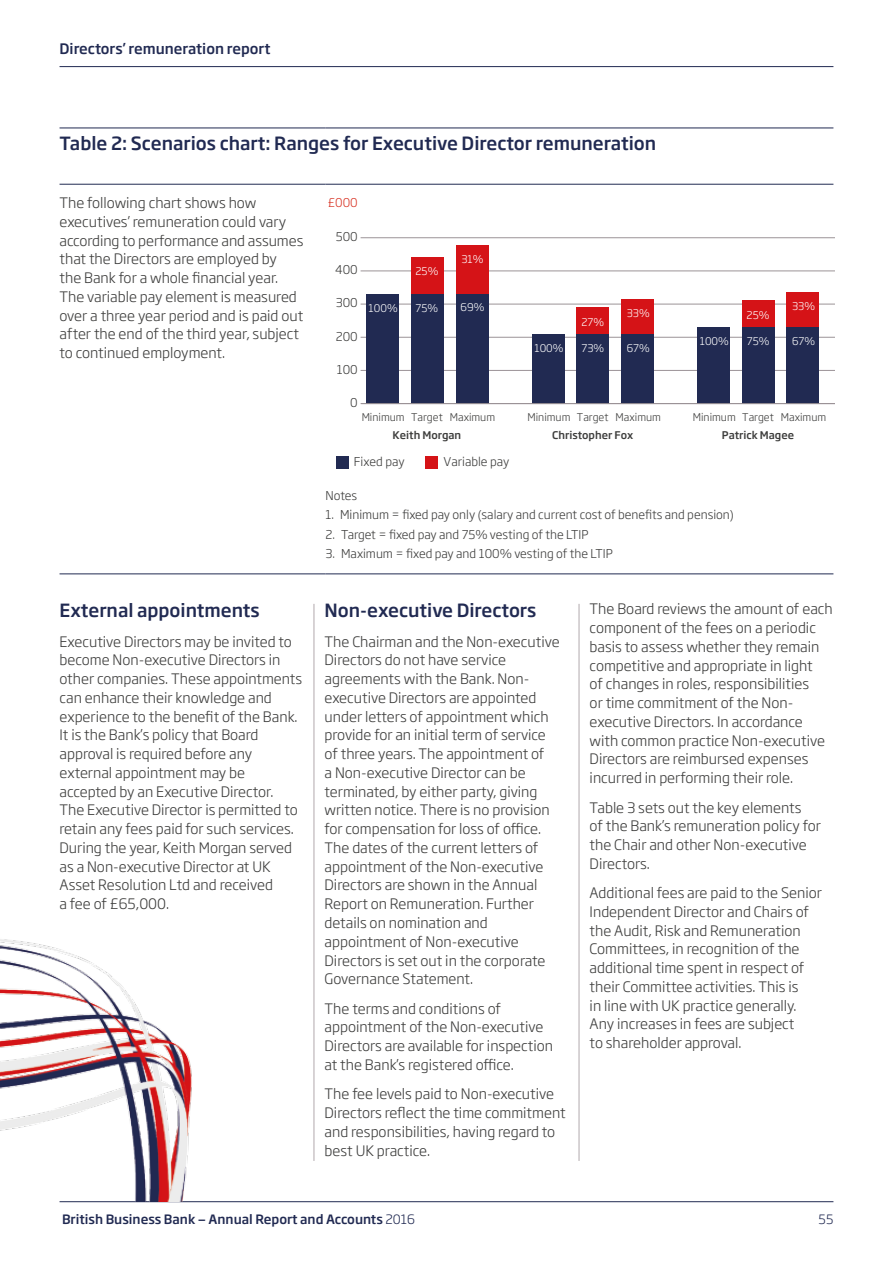
<style>
.page{position:relative;width:893px;height:1263px;background:#fff}
.page>*{position:absolute;margin:0;border:0;box-sizing:border-box;transform-origin:0 0}
.t1{font:500 18px "Soho Gothic Pro";color:#212a52}
.t2{font:300 14.25px/18.8px "Soho Gothic Pro";color:#3c3c3b}
.t3{font:500 14.25px "Soho Gothic Pro";color:#212a52}
.t4{font:500 12.75px "Soho Gothic Pro";color:#212a52}
.t5{font:300 12.75px "Soho Gothic Pro";color:#212a52}
.t6{font:300 12px "Soho Gothic Pro";color:#3c3c3b}
.t7{font:300 12px "Soho Gothic Pro";color:#d83526}
.t8{font:300 10.5px "Soho Gothic Pro";color:#3c3c3b}
.t9{font:300 10.5px "Soho Gothic Pro";color:#fff}
.t10{font:500 10.5px "Soho Gothic Pro";color:#3c3c3b}
.s1{font-weight:300}
</style>
<div class="page">
<hr style="left:60px;top:66px;width:773px;height:1px;background:#212a52">
<hr style="left:60px;top:1201px;width:773px;height:1px;background:#212a52">
<div style="left:426px;top:456px;width:12px;height:13px;background:#d51317"></div>
<div style="left:336px;top:456px;width:12px;height:13px;background:#212a52"></div>
<hr style="left:361px;top:237px;width:473px;height:1px;background:#9b9397">
<hr style="left:60px;top:573px;width:266px;height:1px;background:#212a52">
<hr style="left:326px;top:573px;width:507px;height:1px;background:#212a52">
<hr style="left:60px;top:184px;width:266px;height:1px;background:#212a52">
<hr style="left:326px;top:184px;width:507px;height:1px;background:#212a52">
<hr style="left:60px;top:128px;width:266px;height:1px;background:#212a52">
<hr style="left:326px;top:128px;width:507px;height:1px;background:#212a52">
<hr style="left:579px;top:604px;width:1px;height:557px;background:#b1a9ad">
<hr style="left:314px;top:604px;width:1px;height:557px;background:#b1a9ad">
<hr style="left:361px;top:271px;width:473px;height:1px;background:#9b9397">
<hr style="left:361px;top:304px;width:473px;height:1px;background:#9b9397">
<hr style="left:361px;top:337px;width:473px;height:1px;background:#9b9397">
<hr style="left:361px;top:370px;width:473px;height:1px;background:#9b9397">
<div style="left:411px;top:257px;width:32px;height:37px;background:#d51317"></div>
<div style="left:456px;top:245px;width:32px;height:49px;background:#d51317"></div>
<div style="left:577px;top:308px;width:32px;height:26px;background:#d51317"></div>
<div style="left:621px;top:299px;width:32px;height:35px;background:#d51317"></div>
<div style="left:742px;top:301px;width:32px;height:26px;background:#d51317"></div>
<div style="left:787px;top:292px;width:32px;height:35px;background:#d51317"></div>
<div style="left:367px;top:294px;width:32px;height:110px;background:#212a52"></div>
<div style="left:411px;top:294px;width:32px;height:110px;background:#212a52"></div>
<div style="left:456px;top:294px;width:32px;height:110px;background:#212a52"></div>
<div style="left:532px;top:334px;width:32px;height:70px;background:#212a52"></div>
<div style="left:577px;top:334px;width:32px;height:70px;background:#212a52"></div>
<div style="left:621px;top:334px;width:32px;height:70px;background:#212a52"></div>
<div style="left:698px;top:327px;width:32px;height:77px;background:#212a52"></div>
<div style="left:742px;top:327px;width:32px;height:77px;background:#212a52"></div>
<div style="left:787px;top:327px;width:32px;height:77px;background:#212a52"></div>
<hr style="left:361px;top:403px;width:473px;height:1px;background:#9b9397">
<img style="left:0;top:939px;width:192px;height:262px">
<p class="t3" style="left:60px;top:37px;width:212px">Directors’ remuneration report</p>
<p class="t1" style="left:60px;top:129px;width:598px">Table 2: Scenarios chart: Ranges for Executive Director remuneration</p>
<p class="t2" style="left:60px;top:193px;width:245px">The following chart shows how executives’ remuneration could vary according to performance and assumes that the Directors are employed by<br>the Bank for a whole fnancial year.<br>The variable pay element is measured over a three year period and is paid out after the end of the third year, subject to continued employment.</p>
<p class="t7" style="left:328px;top:194px;width:31px">£000</p>
<p class="t6" style="left:336px;top:227px;width:24px">500</p>
<p class="t6" style="left:335px;top:260px;width:24px">400</p>
<p class="t6" style="left:336px;top:294px;width:24px">300</p>
<p class="t6" style="left:336px;top:327px;width:24px">200</p>
<p class="t6" style="left:337px;top:360px;width:23px">100</p>
<p class="t6" style="left:350px;top:393px;width:9px">0</p>
<p class="t9" style="left:415px;top:263px;width:24px">25%</p>
<p class="t9" style="left:461px;top:251px;width:24px">31%</p>
<p class="t9" style="left:369px;top:299px;width:31px">100%</p>
<p class="t9" style="left:461px;top:299px;width:25px">69%</p>
<p class="t9" style="left:416px;top:299px;width:24px">75%</p>
<p class="t9" style="left:581px;top:313px;width:24px">27%</p>
<p class="t9" style="left:627px;top:305px;width:24px">33%</p>
<p class="t9" style="left:534px;top:339px;width:31px">100%</p>
<p class="t9" style="left:627px;top:339px;width:25px">67%</p>
<p class="t9" style="left:581px;top:339px;width:24px">73%</p>
<p class="t9" style="left:747px;top:307px;width:24px">25%</p>
<p class="t9" style="left:792px;top:298px;width:24px">33%</p>
<p class="t9" style="left:700px;top:332px;width:31px">100%</p>
<p class="t9" style="left:792px;top:332px;width:25px">67%</p>
<p class="t9" style="left:747px;top:332px;width:24px">75%</p>
<p class="t1" style="left:60px;top:596px;width:202px">External appointments</p>
<p class="t2" style="left:60px;top:631px;width:234px">Executive Directors may be invited to become Non-executive Directors in</p>
<p class="t2" style="left:60px;top:669px;width:244px">other companies. These appointments can enhance their knowledge and experience to the beneft of the Bank.<br>It is the Bank’s policy that Board approval is required before any external appointment may be accepted by an Executive Director.<br>The Executive Director is permitted to retain any fees paid for such services.<br>During the year, Keith Morgan served as a Non-executive Director at UK Asset Resolution Ltd and received<br>a fee of £65,000.</p>
<p class="t8" style="left:362px;top:409px;width:135px">Minimum Target Maximum</p>
<p class="t8" style="left:527px;top:409px;width:135px">Minimum Target Maximum</p>
<p class="t8" style="left:693px;top:409px;width:135px">Minimum Target Maximum</p>
<p class="t10" style="left:393px;top:427px;width:70px">Keith Morgan</p>
<p class="t10" style="left:552px;top:427px;width:83px">Christopher Fox</p>
<p class="t10" style="left:722px;top:427px;width:74px">Patrick Magee</p>
<p class="t6" style="left:354px;top:453px;width:52px">Fixed pay</p>
<p class="t6" style="left:444px;top:453px;width:67px">Variable pay</p>
<p class="t6" style="left:326px;top:486px;width:33px">Notes</p>
<p class="t6" style="left:326px;top:506px;width:410px">1. Minimum = fxed pay only (salary and current cost of benefts and pension)</p>
<p class="t6" style="left:326px;top:525px;width:264px">2. Target = fxed pay and 75% vesting of the LTIP</p>
<p class="t6" style="left:326px;top:544px;width:289px">3. Maximum = fxed pay and 100% vesting of the LTIP</p>
<p class="t1" style="left:325px;top:596px;width:213px">Non-executive Directors</p>
<p class="t2" style="left:325px;top:631px;width:237px">The Chairman and the Non-executive Directors do not have service agreements with the Bank. Non&shy;executive Directors are appointed under letters of appointment which provide for an initial term of service of three years. The appointment of<br>a Non-executive Director can be terminated, by either party, giving written notice. There is no provision for compensation for loss of ofce.<br>The dates of the current letters of appointment of the Non-executive Directors are shown in the Annual Report on Remuneration. Further details on nomination and appointment of Non-executive Directors is set out in the corporate Governance Statement.</p>
<p class="t2" style="left:325px;top:998px;width:230px">The terms and conditions of appointment of the Non-executive Directors are available for inspection at the Bank’s registered ofce.</p>
<p class="t2" style="left:325px;top:1084px;width:242px">The fee levels paid to Non-executive Directors refect the time commitment and responsibilities, having regard to best UK practice.</p>
<p class="t2" style="left:590px;top:599px;width:245px">The Board reviews the amount of each component of the fees on a periodic basis to assess whether they remain competitive and appropriate in light<br>of changes in roles, responsibilities<br>or time commitment of the Non&shy;executive Directors. In accordance with common practice Non-executive Directors are reimbursed expenses incurred in performing their role.</p>
<p class="t2" style="left:590px;top:797px;width:233px">Table 3 sets out the key elements<br>of the Bank’s remuneration policy for the Chair and other Non-executive<br>Directors.</p>
<p class="t2" style="left:590px;top:883px;width:234px">Additional fees are paid to the Senior Independent Director and Chairs of the Audit, Risk and Remuneration Committees, in recognition of the additional time spent in respect of their Committee activities. This is<br>in line with UK practice generally.<br>Any increases in fees are subject<br>to shareholder approval.</p>
<p class="t4" style="left:62px;top:1209px;width:354px">British Business Bank — Annual Report and Accounts <span class="s1">2016</span></p>
<p class="t5" style="left:819px;top:1209px;width:16px">55</p>
</div>
